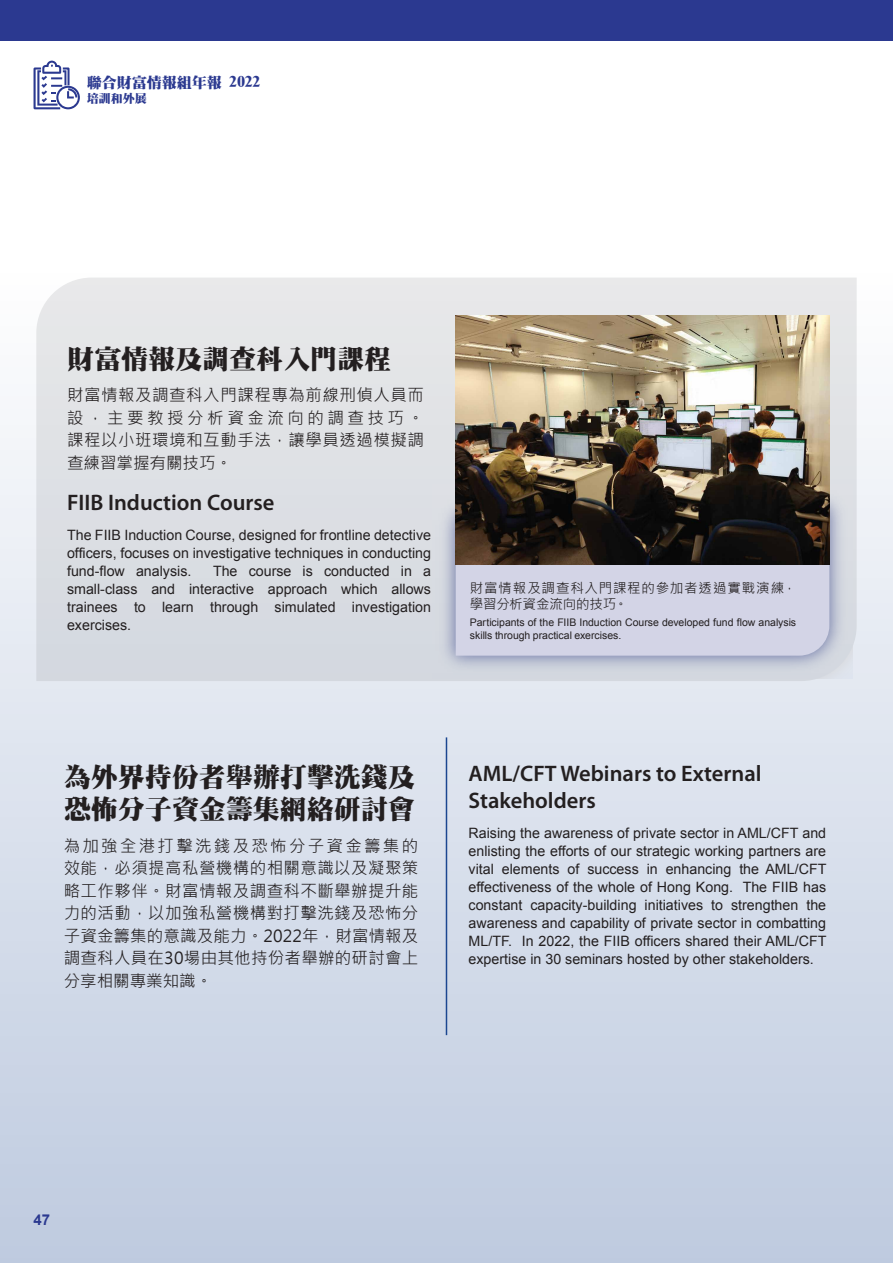
<style>
.page{position:relative;width:893px;height:1263px;background:#fff}
.page>*{position:absolute;margin:0;border:0;box-sizing:border-box;transform-origin:0 0}
.t1{font:900 27px/32.4px "Han Wang Ming";color:#231f20}
.t2{font:600 22.5px/27px "Myriad Pro";color:#231f20}
.t3{font:16.5px/22.5px "Microsoft Jheng Hei";letter-spacing:.015em;color:#231f20;text-align:justify}
.t4{font:900 15px "Han Wang Ming";color:#2b3990}
.t5{font:700 15px "Arial";color:#2b3990}
.t6{font:14.25px/18px "Arial";color:#231f20;text-align:justify}
.t7{font:13.5px/16.2px "Microsoft Jheng Hei";letter-spacing:.06em;color:#231f20}
.t8{font:900 12px "Han Wang Ming";color:#2b3990}
.t9{font:10.5px/12.6px "Arial";letter-spacing:-.005em;color:#231f20}
</style>
<div class="page">
<div style="left:0;top:112px;width:893px;height:1151px;background:linear-gradient(to bottom,#fff,#bfcbe0)"></div>
<div style="left:0;top:0;width:893px;height:40px;background:#2b3990"></div>
<img style="left:14px;top:255px;width:865px;height:449px">
<svg style="left:36px;top:278px;width:821px;height:403px;background:#dee0e4"></svg>
<svg style="left:34px;top:61px;width:46px;height:48px"></svg>
<img style="left:433px;top:484px;width:419px;height:194px">
<div style="left:456px;top:564px;width:373px;height:92px;background:#d3d4e6"></div>
<img style="left:456px;top:315px;width:373px;height:249px">
<svg style="left:892px;top:112px;width:1px;height:1151px"></svg>
<svg style="left:887px;top:688px;width:6px;height:458px;background:#d4dcea"></svg>
<hr style="left:446px;top:737px;width:1px;height:298px;background:#1b4690">
<p class="t4" style="left:87px;top:75px;width:175px">聯合財富情報組年報 2022</p>
<p class="t8" style="left:87px;top:92px;width:61px">培訓和外展</p>
<h1 class="t1" style="left:67px;top:343px;width:326px">財富情報及調查科入門課程</h1>
<p class="t3" style="left:67px;top:384px;width:359px">財富情報及調查科入門課程專為前線刑偵人員而設，主要教授分析資金流向的調查技巧。課程以小班環境和互動手法，讓學員透過模擬調查練習掌握有關技巧。</p>
<h2 class="t2" style="left:67px;top:488px;width:209px">FIIB Induction Course</h2>
<p class="t6" style="left:67px;top:526px;width:365px">The FIIB Induction Course, designed for frontline detective officers, focuses on investigative techniques in conducting fund-flow analysis.</p>
<p class="t6" style="left:67px;top:562px;width:365px;text-indent:146px">The course is conducted in a small-class and interactive approach which allows trainees to learn through simulated investigation exercises.</p>
<p class="t7" style="left:470px;top:580px;width:328px">財富情報及調查科入門課程的參加者透過實戰演練，學習分析資金流向的技巧。</p>
<p class="t9" style="left:470px;top:616px;width:328px">Participants of the FIIB Induction Course developed fund flow analysis skills through practical exercises.</p>
<h1 class="t1" style="left:64px;top:761px;width:352px">為外界持份者舉辦打擊洗錢及恐怖分子資金籌集網絡研討會</h1>
<p class="t3" style="left:64px;top:834px;width:356px">為加強全港打擊洗錢及恐怖分子資金籌集的效能，必須提高私營機構的相關意識以及凝聚策略工作夥伴。財富情報及調查科不斷舉辦提升能力的活動，以加強私營機構對打擊洗錢及恐怖分子資金籌集的意識及能力。2022年，財富情報及調查科人員在30場由其他持份者舉辦的研討會上分享相關專業知識。</p>
<h2 class="t2" style="left:469px;top:759px;width:295px">AML/CFT Webinars to External<br>Stakeholders</h2>
<p class="t6" style="left:469px;top:824px;width:359px">Raising the awareness of private sector in AML/CFT and enlisting the efforts of our strategic working partners are vital elements of success in enhancing the AML/CFT effectiveness of the whole of Hong Kong. The FIIB has constant capacity-building initiatives to strengthen the awareness and capability of private sector in combatting ML/TF. In 2022, the FIIB officers shared their AML/CFT expertise in 30 seminars hosted by other stakeholders.</p>
<p class="t5" style="left:33px;top:1210px;width:18px">47</p>
</div>
